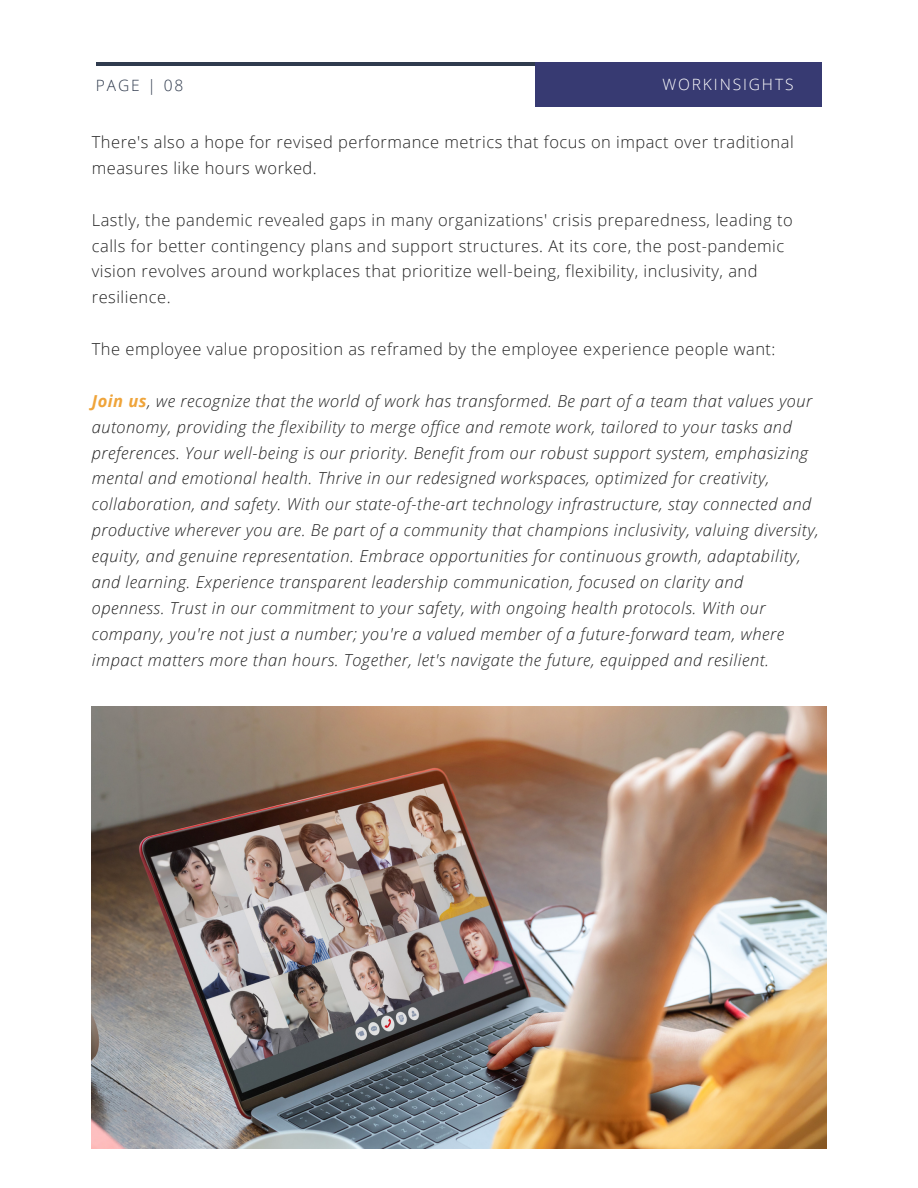
<style>
.page{position:relative;width:918px;height:1188px;background:#fff}
.page>*{position:absolute;margin:0;border:0;box-sizing:border-box;transform-origin:0 0}
.t1{font:italic 300 16.5px/25.8px "Open Sans";letter-spacing:.03em;color:#222}
.t2{font:300 16.5px/25.8px "Open Sans";letter-spacing:.03em;color:#222}
.t3{font:300 15.6px "Open Sans";letter-spacing:.12em;color:#fff}
.t4{font:300 15.6px "Open Sans";letter-spacing:.12em;color:#303b4e}
.s1{font-weight:700;color:#efa43a}
</style>
<div class="page">
<hr style="left:96px;top:62px;width:726px;height:4px;background:#303b4e">
<div style="left:535px;top:62px;width:287px;height:44px;background:#373a72"></div>
<img style="left:92px;top:707px;width:734px;height:442px">
<p class="t4" style="left:96px;top:74px;width:89px">PAGE | 08</p>
<p class="t3" style="left:662px;top:73px;width:133px">WORKINSIGHTS</p>
<p class="t2" style="left:92px;top:129px;width:704px">There's also a hope for revised performance metrics that focus on impact over traditional measures like hours worked.</p>
<p class="t2" style="left:92px;top:206px;width:702px">Lastly, the pandemic revealed gaps in many organizations' crisis preparedness, leading to calls for better contingency plans and support structures. At its core, the post-pandemic vision revolves around workplaces that prioritize well-being, flexibility, inclusivity, and resilience.</p>
<p class="t2" style="left:92px;top:336px;width:685px">The employee value proposition as reframed by the employee experience people want:</p>
<p class="t1" style="left:92px;top:388px;width:729px"><span class="s1">Join us</span>, we recognize that the world of work has transformed. Be part of a team that values your autonomy, providing the flexibility to merge office and remote work, tailored to your tasks and preferences. Your well-being is our priority. Benefit from our robust support system, emphasizing mental and emotional health. Thrive in our redesigned workspaces, optimized for creativity, collaboration, and safety. With our state-of-the-art technology infrastructure, stay connected and productive wherever you are. Be part of a community that champions inclusivity, valuing diversity, equity, and genuine representation. Embrace opportunities for continuous growth, adaptability, and learning. Experience transparent leadership communication, focused on clarity and openness. Trust in our commitment to your safety, with ongoing health protocols. With our company, you're not just a number; you're a valued member of a future-forward team, where impact matters more than hours. Together, let's navigate the future, equipped and resilient.</p>
</div>
